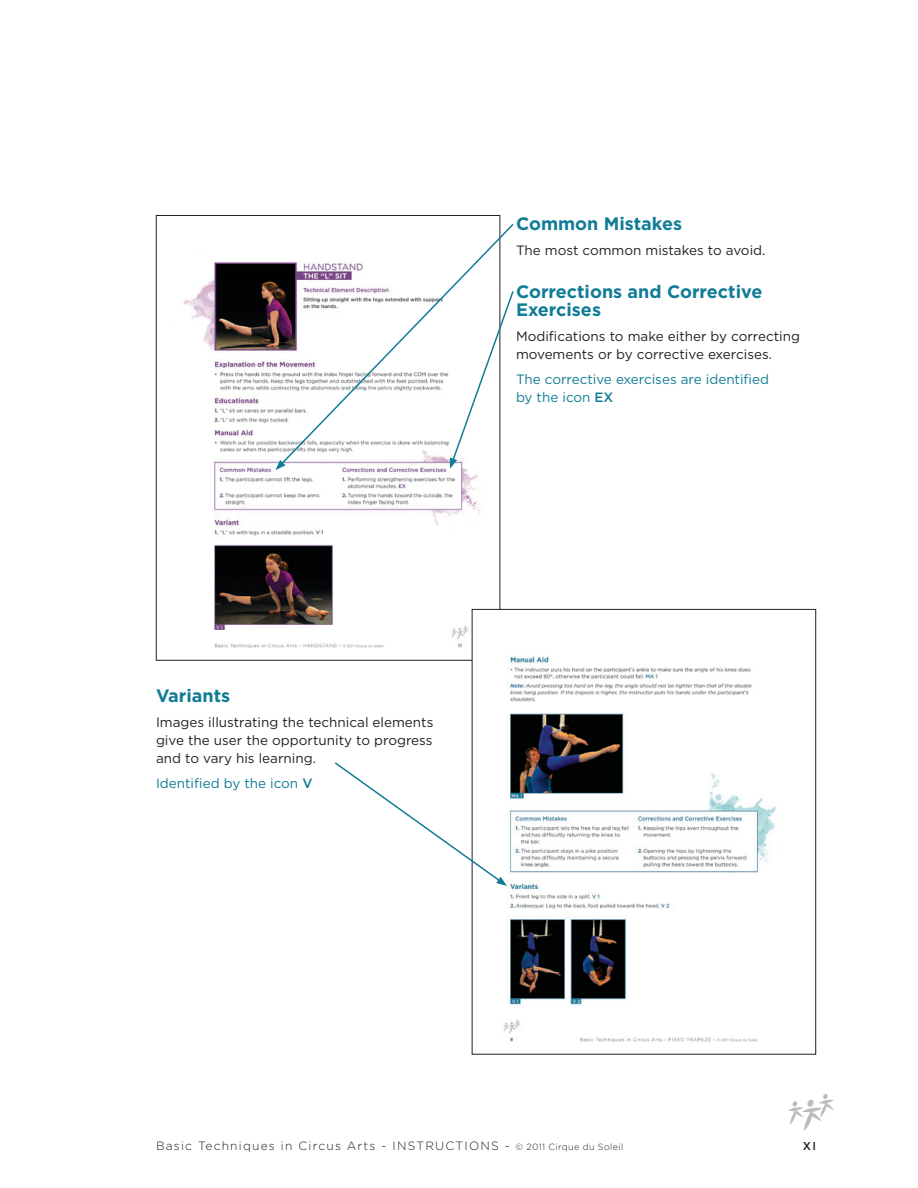
<style>
.page{position:relative;width:918px;height:1188px;background:#fff}
.page>*{position:absolute;margin:0;border:0;box-sizing:border-box;transform-origin:0 0}
.t1{font:700 18px/18px "Gotham";color:#107c96}
.t2{font:13.5px/18px "Gotham";color:#231f20;text-align:justify}
.t3{font:13.5px/18px "Gotham";color:#107c96}
.t4{font:300 12px "Gotham";letter-spacing:.1em;color:#231f20}
.t5{font:500 11.4px "Gotham";color:#231f20}
.s1{font-weight:500}
.s2{font-size:9px}
</style>
<div class="page">
<svg style="left:788px;top:1094px;width:46px;height:37px"></svg>
<img style="left:183px;top:261px;width:315px;height:398px">
<img style="left:474px;top:611px;width:303px;height:431px">
<svg style="left:279px;top:222px;width:235px;height:244px"></svg>
<svg style="left:276px;top:460px;width:10px;height:10px"></svg>
<svg style="left:335px;top:761px;width:172px;height:125px"></svg>
<svg style="left:450px;top:289px;width:64px;height:180px"></svg>
<h1 class="t1" style="left:516px;top:214px;width:168px">Common Mistakes</h1>
<p class="t2" style="left:516px;top:241px;width:251px">The most common mistakes to avoid.</p>
<h1 class="t1" style="left:516px;top:282px;width:248px">Corrections and Corrective<br>Exercises</h1>
<p class="t2" style="left:516px;top:327px;width:286px">Modifications to make either by correcting movements or by corrective exercises.</p>
<p class="t3" style="left:516px;top:370px;width:255px">The corrective exercises are identified by the icon <span class="s1">EX</span></p>
<h1 class="t1" style="left:156px;top:687px;width:76px">Variants</h1>
<p class="t2" style="left:156px;top:713px;width:279px">Images illustrating the technical elements give the user the opportunity to progress and to vary his learning.</p>
<p class="t3" style="left:156px;top:774px;width:158px">Identified by the icon <span class="s1">V</span></p>
<p class="t4" style="left:156px;top:1140px;width:469px">Basic Techniques in Circus Arts - INSTRUCTIONS - <span class="s2">© 2011 Cirque du Soleil</span></p>
<p class="t5" style="left:803px;top:1139px;width:15px">XI</p>
</div>
